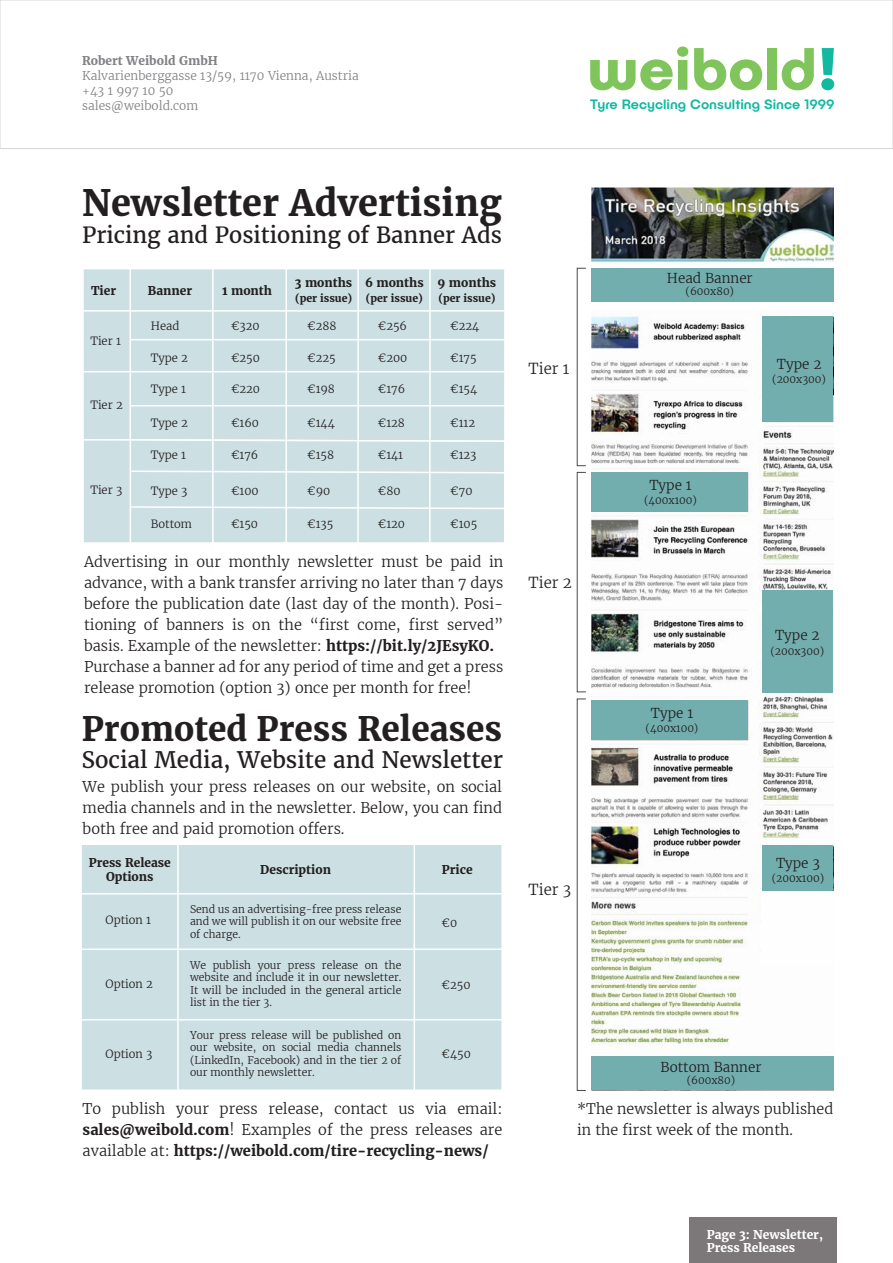
<style>
.page{position:relative;width:893px;height:1263px;background:#fff}
.page>*{position:absolute;margin:0;border:0;box-sizing:border-box;transform-origin:0 0}
.t1{font:700 59.85px "Publica Play";color:#80c55b}
.t2{font:700 36px "Merriweather";color:#231f20}
.t3{font:700 33.3px "Merriweather";color:#231f20}
.t4{font:22.5px "Merriweather";color:#231f20}
.t5{font:22.05px "Merriweather";color:#231f20}
.t6{font:300 15px "Merriweather";color:#231f20}
.t7{font:300 14.7px/21px "Merriweather";color:#231f20;text-align:justify}
.t8{font:300 14.4px/21px "Merriweather";color:#231f20}
.t9{font:500 13.65px "Publica Play";color:#11b9a1}
.t10{font:300 13.5px "Merriweather";color:#231f20}
.t11{font:700 12px/14.4px "Merriweather";color:#231f20;text-align:center}
.t12{font:300 12px/15px "Merriweather";color:#808285}
.t13{font:700 12px/13.5px "Merriweather";color:#fff}
.t14{font:700 12px "Merriweather";color:#808285}
.t15{font:300 11.25px "Merriweather";color:#231f20}
.t16{font:300 10.5px/12.6px "Merriweather";color:#231f20;text-align:justify}
.t17{font:700 10.5px "Merriweather";color:#231f20}
.s1{color:#11b9a1}
.s2{font-weight:700}
</style>
<div class="page">
<div style="left:0;top:0;width:893px;height:149px;border:1px solid #d5d6d8"></div>
<img style="left:591px;top:187px;width:242px;height:863px">
<div style="left:689px;top:1217px;width:147px;height:46px;background:#7c7778"></div>
<div style="left:591px;top:268px;width:242px;height:34px;background:#73aeaf"></div>
<div style="left:591px;top:1056px;width:242px;height:34px;background:#73aeaf"></div>
<div style="left:591px;top:472px;width:156px;height:39px;background:#73aeaf"></div>
<div style="left:591px;top:700px;width:156px;height:40px;background:#73aeaf"></div>
<div style="left:763px;top:316px;width:70px;height:106px;background:#73aeaf"></div>
<div style="left:763px;top:845px;width:70px;height:66px;background:#73aeaf"></div>
<div style="left:763px;top:590px;width:70px;height:103px;background:#73aeaf"></div>
<div style="left:577px;top:268px;width:9px;height:198px;border:1px solid #494949"></div>
<div style="left:577px;top:472px;width:9px;height:220px;border:1px solid #494949"></div>
<div style="left:577px;top:699px;width:9px;height:392px;border:1px solid #494949"></div>
<div style="left:761px;top:891px;width:74px;height:72px;background:#fffefe"></div>
<div style="left:80px;top:843px;width:423px;height:248px;background:#ccdfe3;border:2px solid #fff"></div>
<hr style="left:81px;top:1019px;width:421px;height:1px;background:#fff">
<hr style="left:81px;top:893px;width:421px;height:1px;background:#fff">
<hr style="left:414px;top:844px;width:1px;height:246px;background:#fff">
<hr style="left:177px;top:844px;width:2px;height:246px;background:#fff">
<hr style="left:81px;top:948px;width:421px;height:2px;background:#fff">
<div style="left:83px;top:269px;width:421px;height:169px;background:#ccdfe3"></div>
<hr style="left:130px;top:405px;width:375px;height:1px;background:#fff">
<hr style="left:83px;top:371px;width:422px;height:1px;background:#fff">
<hr style="left:130px;top:339px;width:375px;height:1px;background:#fff">
<hr style="left:83px;top:310px;width:422px;height:2px;background:#fff">
<hr style="left:429px;top:269px;width:2px;height:171px;background:#fff">
<hr style="left:357px;top:269px;width:2px;height:171px;background:#fff">
<hr style="left:286px;top:269px;width:1px;height:171px;background:#fff">
<hr style="left:212px;top:269px;width:2px;height:171px;background:#fff">
<hr style="left:130px;top:269px;width:1px;height:171px;background:#fff">
<svg style="left:83px;top:438px;width:421px;height:105px;background:#cee0e4"></svg>
<hr style="left:429px;top:440px;width:2px;height:237px;background:#fff">
<hr style="left:357px;top:440px;width:2px;height:237px;background:#fff">
<hr style="left:285px;top:440px;width:2px;height:237px;background:#fff">
<hr style="left:212px;top:440px;width:2px;height:237px;background:#fff">
<hr style="left:130px;top:440px;width:1px;height:237px;background:#fff">
<p class="t14" style="left:82px;top:53px;width:137px">Robert Weibold GmbH</p>
<p class="t12" style="left:82px;top:68px;width:278px">Kalvarienberggasse 13/59, 1170 Vienna, Austria +43 1 997 10 50<br>sales@weibold.com</p>
<h1 class="t1" style="left:587px;top:29px;width:253px">weibold<span class="s1">!</span></h1>
<p class="t9" style="left:590px;top:95px;width:246px">Tyre Recycling Consulting Since 1999</p>
<h2 class="t2" style="left:82px;top:181px;width:421px">Newsletter Advertising</h2>
<h3 class="t5" style="left:82px;top:221px;width:422px">Pricing and Positioning of Banner Ads</h3>
<p class="t11" style="left:91px;top:283px;width:27px">Tier</p>
<p class="t15" style="left:90px;top:334px;width:32px">Tier 1</p>
<p class="t15" style="left:90px;top:398px;width:34px">Tier 2</p>
<p class="t15" style="left:90px;top:482px;width:33px">Tier 3</p>
<p class="t11" style="left:148px;top:283px;width:46px">Banner</p>
<p class="t11" style="left:222px;top:283px;width:51px">1 month</p>
<p class="t15" style="left:151px;top:319px;width:30px">Head</p>
<p class="t15" style="left:151px;top:351px;width:39px">Type 2</p>
<p class="t15" style="left:151px;top:382px;width:37px">Type 1</p>
<p class="t15" style="left:151px;top:416px;width:39px">Type 2</p>
<p class="t15" style="left:151px;top:448px;width:37px">Type 1</p>
<p class="t15" style="left:151px;top:483px;width:38px">Type 3</p>
<p class="t15" style="left:151px;top:517px;width:43px">Bottom</p>
<p class="t15" style="left:231px;top:319px;width:30px">€320</p>
<p class="t15" style="left:231px;top:351px;width:30px">€250</p>
<p class="t15" style="left:231px;top:382px;width:31px">€220</p>
<p class="t15" style="left:231px;top:416px;width:29px">€160</p>
<p class="t15" style="left:231px;top:448px;width:29px">€176</p>
<p class="t15" style="left:231px;top:483px;width:29px">€100</p>
<p class="t15" style="left:231px;top:517px;width:29px">€150</p>
<p class="t11" style="left:295px;top:276px;width:59px">3 months</p>
<p class="t17" style="left:295px;top:291px;width:59px">(per issue)</p>
<p class="t15" style="left:307px;top:319px;width:31px">€288</p>
<p class="t15" style="left:307px;top:351px;width:30px">€225</p>
<p class="t15" style="left:307px;top:382px;width:29px">€198</p>
<p class="t15" style="left:307px;top:416px;width:29px">€144</p>
<p class="t15" style="left:307px;top:448px;width:28px">€158</p>
<p class="t15" style="left:307px;top:483px;width:25px">€90</p>
<p class="t15" style="left:307px;top:517px;width:28px">€135</p>
<p class="t11" style="left:365px;top:276px;width:60px">6 months</p>
<p class="t17" style="left:366px;top:291px;width:59px">(per issue)</p>
<p class="t15" style="left:378px;top:319px;width:31px">€256</p>
<p class="t15" style="left:378px;top:351px;width:31px">€200</p>
<p class="t15" style="left:378px;top:382px;width:29px">€176</p>
<p class="t15" style="left:378px;top:416px;width:29px">€128</p>
<p class="t15" style="left:378px;top:448px;width:27px">€141</p>
<p class="t15" style="left:378px;top:483px;width:24px">€80</p>
<p class="t15" style="left:378px;top:517px;width:29px">€120</p>
<p class="t11" style="left:438px;top:276px;width:60px">9 months</p>
<p class="t17" style="left:438px;top:291px;width:59px">(per issue)</p>
<p class="t15" style="left:450px;top:319px;width:31px">€224</p>
<p class="t15" style="left:450px;top:351px;width:28px">€175</p>
<p class="t15" style="left:450px;top:382px;width:29px">€154</p>
<p class="t15" style="left:450px;top:416px;width:26px">€112</p>
<p class="t15" style="left:450px;top:448px;width:28px">€123</p>
<p class="t15" style="left:450px;top:483px;width:24px">€70</p>
<p class="t15" style="left:450px;top:517px;width:29px">€105</p>
<p class="t7" style="left:84px;top:551px;width:421px;text-align:left">Advertising in our monthly newsletter must be paid in advance, with a bank transfer arriving no later than 7 days before the publication date (last day of the month). Posi&shy;tioning of banners is on the “first come, first served” basis. Example of the newsletter: <span class="s2">https://bit.ly/2JEsyKO.<br></span>Purchase a banner ad for any period of time and get a press release promotion (option 3) once per month for free!</p>
<h3 class="t3" style="left:82px;top:708px;width:422px">Promoted Press Releases</h3>
<h3 class="t4" style="left:82px;top:746px;width:423px">Social Media, Website and Newsletter</h3>
<p class="t7" style="left:83px;top:776px;width:421px">We publish your press releases on our website, on social media channels and in the newsletter. Below, you can find both free and paid promotion offers.</p>
<p class="t11" style="left:89px;top:855px;width:84px">Press Release<br>Options</p>
<p class="t11" style="left:260px;top:862px;width:72px">Description</p>
<p class="t11" style="left:442px;top:862px;width:32px">Price</p>
<p class="t15" style="left:106px;top:913px;width:47px">Option 1</p>
<p class="t16" style="left:190px;top:902px;width:213px">Send us an advertising-free press release and we will publish it on our website free of charge.</p>
<p class="t15" style="left:442px;top:916px;width:17px">€0</p>
<p class="t15" style="left:106px;top:977px;width:49px">Option 2</p>
<p class="t15" style="left:106px;top:1047px;width:48px">Option 3</p>
<p class="t16" style="left:190px;top:959px;width:213px">We publish your press release on the website and include it in our newsletter.<br>It will be included in the general article list in the tier 3.</p>
<p class="t16" style="left:190px;top:1028px;width:213px">Your press release will be published on our website, on social media channels (LinkedIn, Facebook) and in the tier 2 of our monthly newsletter.</p>
<p class="t15" style="left:442px;top:978px;width:30px">€250</p>
<p class="t15" style="left:442px;top:1047px;width:31px">€450</p>
<p class="t6" style="left:529px;top:359px;width:42px">Tier 1</p>
<p class="t6" style="left:529px;top:573px;width:45px">Tier 2</p>
<p class="t6" style="left:529px;top:880px;width:44px">Tier 3</p>
<p class="t10" style="left:667px;top:270px;width:87px">Head Banner</p>
<p class="t16" style="left:685px;top:285px;width:50px">(600x80)</p>
<p class="t10" style="left:777px;top:356px;width:46px">Type 2</p>
<p class="t16" style="left:772px;top:373px;width:55px">(200x300)</p>
<p class="t10" style="left:649px;top:476px;width:44px">Type 1</p>
<p class="t16" style="left:644px;top:494px;width:54px">(400x100)</p>
<p class="t10" style="left:651px;top:705px;width:44px">Type 1</p>
<p class="t16" style="left:646px;top:722px;width:54px">(400x100)</p>
<p class="t10" style="left:775px;top:627px;width:46px">Type 2</p>
<p class="t16" style="left:770px;top:645px;width:55px">(200x300)</p>
<p class="t10" style="left:776px;top:854px;width:45px">Type 3</p>
<p class="t16" style="left:772px;top:872px;width:54px">(200x100)</p>
<p class="t10" style="left:661px;top:1059px;width:102px">Bottom Banner</p>
<p class="t16" style="left:687px;top:1074px;width:50px">(600x80)</p>
<p class="t7" style="left:83px;top:1098px;width:421px">To publish your press release, contact us via email: <span class="s2">sales@weibold.com</span>! Examples of the press releases are available at: <span class="s2">https://weibold.com/tire-recycling-news/</span></p>
<p class="t8" style="left:577px;top:1098px;width:258px">*The newsletter is always published in the first week of the month.</p>
<p class="t13" style="left:707px;top:1227px;width:118px">Page 3: Newsletter,<br>Press Releases</p>
</div>
